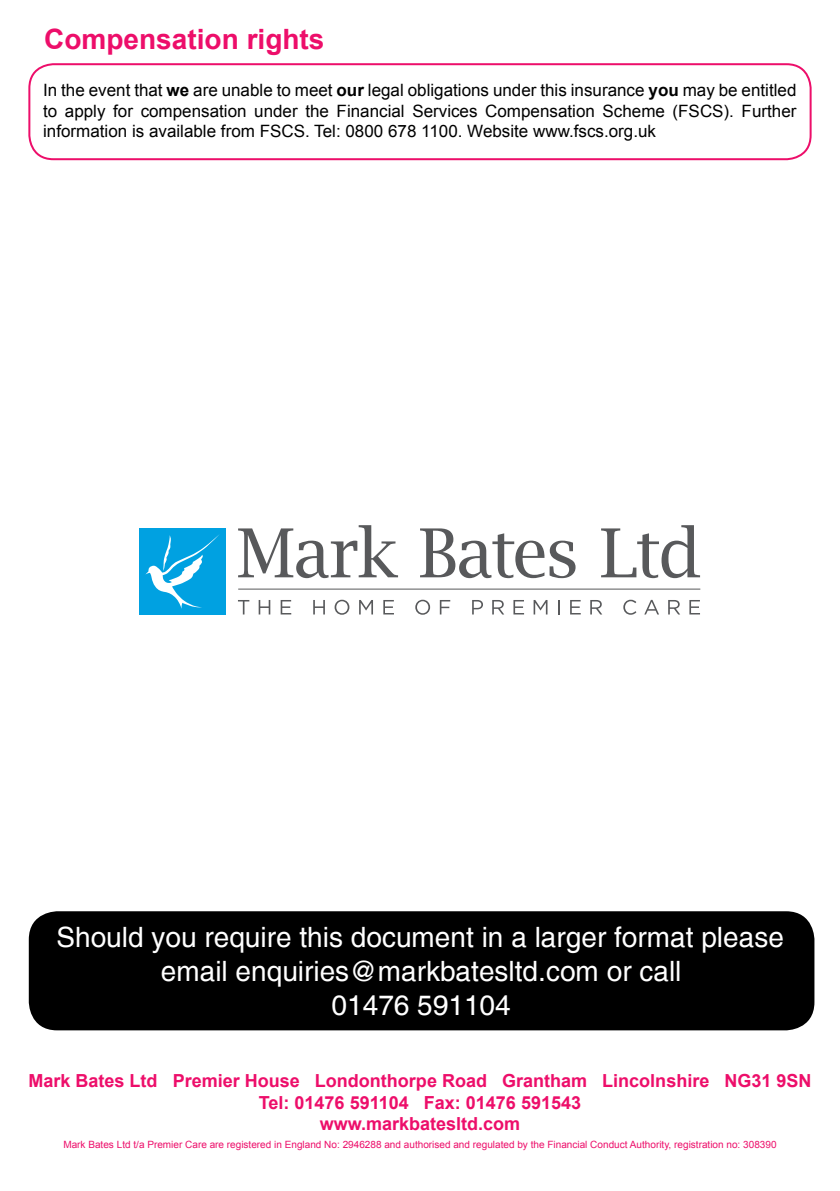
<style>
.page{position:relative;width:840px;height:1191px;background:#fff}
.page>*{position:absolute;margin:0;border:0;box-sizing:border-box;transform-origin:0 0}
.t1{font:28px/33.6px "Helvetica";color:#fff;text-align:center}
.t2{font:700 28px "Arial";color:#ed0e6a}
.t3{font:700 18px/21.6px "Arial";color:#ed0e6a;text-align:center}
.t4{font:17px/20.4px "Arial";color:#000;text-align:justify}
.t5{font:10px "Arial";color:#ed0e6a}
.s1{font-weight:700}
</style>
<div class="page">
<div style="left:29px;top:911px;width:785px;height:119px;background:#000;border-radius:28px"></div>
<div style="left:28px;top:63px;width:783px;height:97px;border:2px solid #ed0e6a;border-radius:24px"></div>
<div style="left:139px;top:528px;width:87px;height:86px;background:#00a1e1"></div>
<svg style="left:238px;top:525px;width:160px;height:53px"></svg>
<svg style="left:420px;top:528px;width:155px;height:50px"></svg>
<svg style="left:601px;top:525px;width:98px;height:53px"></svg>
<svg style="left:238px;top:600px;width:11px;height:14px"></svg>
<svg style="left:258px;top:600px;width:12px;height:14px"></svg>
<svg style="left:280px;top:600px;width:11px;height:14px"></svg>
<svg style="left:313px;top:600px;width:12px;height:14px"></svg>
<svg style="left:334px;top:600px;width:15px;height:15px"></svg>
<svg style="left:359px;top:600px;width:14px;height:14px"></svg>
<svg style="left:383px;top:600px;width:11px;height:14px"></svg>
<svg style="left:415px;top:600px;width:15px;height:15px"></svg>
<svg style="left:439px;top:600px;width:11px;height:14px"></svg>
<svg style="left:472px;top:600px;width:10px;height:14px"></svg>
<svg style="left:492px;top:600px;width:12px;height:14px"></svg>
<svg style="left:513px;top:600px;width:10px;height:14px"></svg>
<svg style="left:533px;top:600px;width:14px;height:14px"></svg>
<svg style="left:558px;top:600px;width:1px;height:14px"></svg>
<svg style="left:570px;top:600px;width:10px;height:14px"></svg>
<svg style="left:590px;top:600px;width:12px;height:14px"></svg>
<svg style="left:623px;top:600px;width:13px;height:15px"></svg>
<svg style="left:644px;top:600px;width:14px;height:14px"></svg>
<svg style="left:668px;top:600px;width:11px;height:14px"></svg>
<svg style="left:689px;top:600px;width:10px;height:14px"></svg>
<hr style="left:238px;top:589px;width:462px;height:1px;background:#58595b">
<svg style="left:146px;top:535px;width:73px;height:74px"></svg>
<h1 class="t2" style="left:44px;top:20px;width:282px">Compensation rights</h1>
<p class="t4" style="left:43px;top:80px;width:754px">In the event that <span class="s1">we</span> are unable to meet <span class="s1">our</span> legal obligations under this insurance <span class="s1">you</span> may be entitled to apply for compensation under the Financial Services Compensation Scheme (FSCS). Further information is available from FSCS. Tel: 0800 678 1100. Website www.fscs.org.uk</p>
<h1 class="t1" style="left:56px;top:921px;width:728px">Should you require this document in a larger format please email enquiries@markbatesltd.com or call<br>01476 591104</h1>
<p class="t3" style="left:28px;top:1070px;width:784px">Mark Bates Ltd Premier House Londonthorpe Road Grantham Lincolnshire NG31 9SN<br>Tel: 01476 591104 Fax: 01476 591543<br>www.markbatesltd.com</p>
<p class="t5" style="left:63px;top:1138px;width:714px">Mark Bates Ltd t/a Premier Care are registered in England No: 2946288 and authorised and regulated by the Financial Conduct Authority, registration no: 308390</p>
</div>
